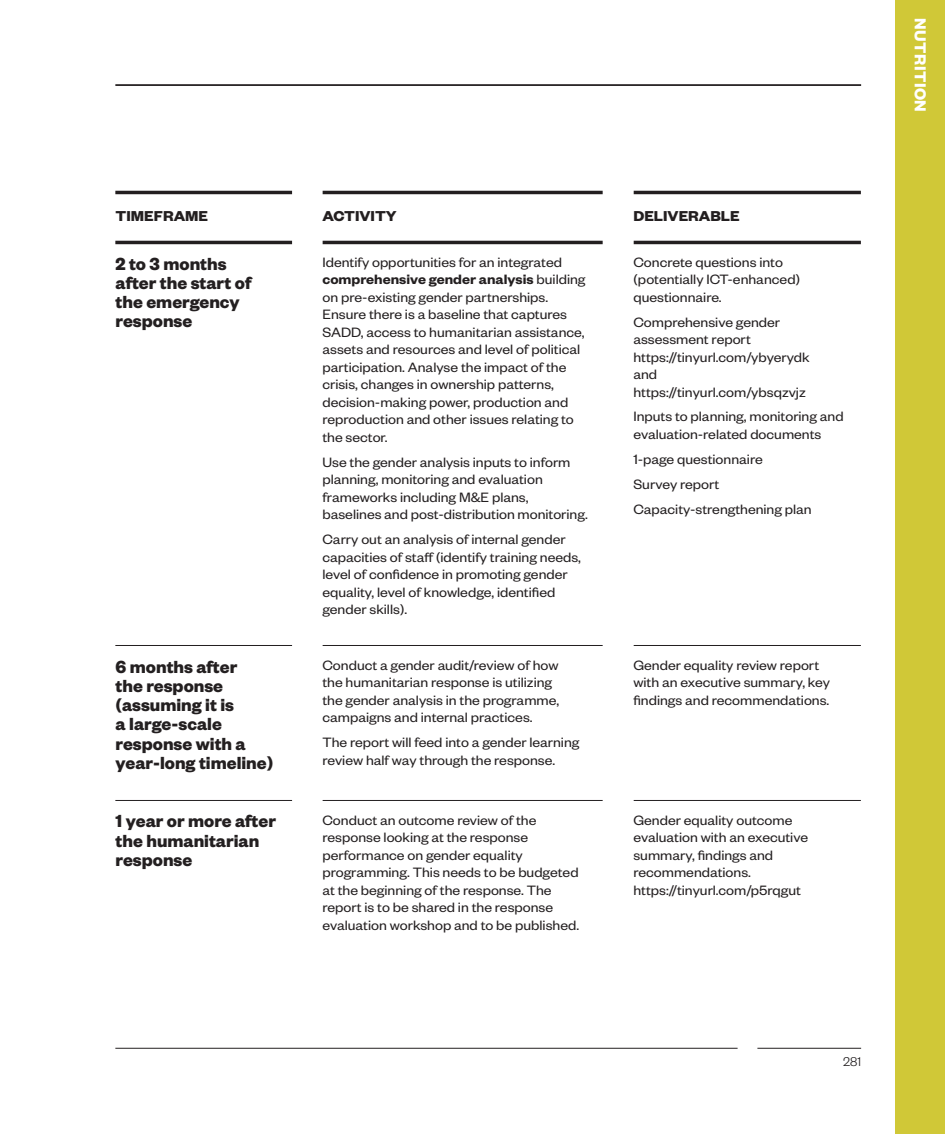
<style>
.page{position:relative;width:945px;height:1134px;background:#fff}
.page>*{position:absolute;margin:0;border:0;box-sizing:border-box;transform-origin:0 0}
.t1{font:700 19.25px/19.2px "Founders Grotesk";color:#231f20}
.t2{font:700 17.5px "Founders Grotesk";letter-spacing:.025em;color:#fff}
.t3{font:700 15.75px "Founders Grotesk";color:#231f20;scale:1.06 1}
.Body_Text{font:14.88px/17.5px "Founders Grotesk";color:#231f20;scale:1.06 1}
.t4{font:300 14px "Founders Grotesk";color:#231f20}
.s1{font-weight:600}
</style>
<div class="page">
<hr style="left:757px;top:1048px;width:104px;height:1px;background:#231f20">
<hr style="left:115px;top:1048px;width:623px;height:1px;background:#231f20">
<hr style="left:115px;top:84px;width:746px;height:2px;background:#231f20">
<div style="left:896px;top:0;width:49px;height:1134px;background:#d0c837"></div>
<hr style="left:115px;top:191px;width:177px;height:3px;background:#231f20">
<hr style="left:634px;top:191px;width:227px;height:3px;background:#231f20">
<hr style="left:323px;top:191px;width:280px;height:3px;background:#231f20">
<hr style="left:115px;top:241px;width:177px;height:3px;background:#231f20">
<hr style="left:115px;top:645px;width:177px;height:1px;background:#231f20">
<hr style="left:115px;top:800px;width:177px;height:1px;background:#231f20">
<hr style="left:634px;top:241px;width:227px;height:3px;background:#231f20">
<hr style="left:634px;top:645px;width:227px;height:1px;background:#231f20">
<hr style="left:634px;top:800px;width:227px;height:1px;background:#231f20">
<hr style="left:323px;top:241px;width:280px;height:3px;background:#231f20">
<hr style="left:323px;top:645px;width:280px;height:1px;background:#231f20">
<hr style="left:323px;top:800px;width:280px;height:1px;background:#231f20">
<p class="t3" style="left:116px;top:205px;width:89px">TIMEFRAME</p>
<p class="t3" style="left:322px;top:205px;width:72px">ACTIVITY</p>
<p class="t3" style="left:633px;top:205px;width:102px">DELIVERABLE</p>
<p class="t1" style="left:116px;top:253px;width:137px">2 to 3 months after the start of the emergency response</p>
<p class="Body_Text" style="left:322px;top:253px;width:250px">Identify opportunities for an integrated <span class="s1">comprehensive gender analysis</span> building on pre-existing gender partnerships.<br>Ensure there is a baseline that captures SADD, access to humanitarian assistance, assets and resources and level of political participation. Analyse the impact of the crisis, changes in ownership patterns, decision-making power, production and reproduction and other issues relating to the sector.</p>
<p class="Body_Text" style="left:322px;top:452px;width:252px">Use the gender analysis inputs to inform planning, monitoring and evaluation frameworks including M&amp;E plans, baselines and post-distribution monitoring.</p>
<p class="Body_Text" style="left:322px;top:530px;width:245px">Carry out an analysis of internal gender capacities of staff (identify training needs, level of confidence in promoting gender equality, level of knowledge, identified gender skills).</p>
<p class="Body_Text" style="left:633px;top:252px;width:159px">Concrete questions into (potentially ICT-enhanced) questionnaire.</p>
<p class="Body_Text" style="left:633px;top:312px;width:168px">Comprehensive gender assessment report https://tinyurl.com/ybyerydk and https://tinyurl.com/ybsqzvjz</p>
<p class="Body_Text" style="left:633px;top:407px;width:200px">Inputs to planning, monitoring and evaluation-related documents</p>
<p class="Body_Text" style="left:633px;top:450px;width:123px">1-page questionnaire</p>
<p class="Body_Text" style="left:633px;top:475px;width:83px">Survey report</p>
<p class="Body_Text" style="left:633px;top:500px;width:170px">Capacity-strengthening plan</p>
<p class="t1" style="left:116px;top:656px;width:159px">6 months after<br>the response (assuming it is<br>a large-scale response with a year-long timeline)</p>
<p class="Body_Text" style="left:322px;top:656px;width:225px">Conduct a gender audit/review of how the humanitarian response is utilizing the gender analysis in the programme, campaigns and internal practices.</p>
<p class="Body_Text" style="left:322px;top:733px;width:244px">The report will feed into a gender learning review half way through the response.</p>
<p class="Body_Text" style="left:633px;top:656px;width:187px">Gender equality review report with an executive summary, key findings and recommendations.</p>
<p class="t1" style="left:116px;top:811px;width:162px">1 year or more after the humanitarian response</p>
<p class="Body_Text" style="left:322px;top:810px;width:244px">Conduct an outcome review of the response looking at the response performance on gender equality programming. This needs to be budgeted at the beginning of the response. The report is to be shared in the response evaluation workshop and to be published.</p>
<p class="Body_Text" style="left:633px;top:810px;width:166px">Gender equality outcome evaluation with an executive summary, findings and recommendations. https://tinyurl.com/p5rqgut</p>
<p class="t4" style="left:843px;top:1053px;width:20px">281</p>
<p class="t2" style="left:932px;top:18px;width:95px;rotate:90deg">NUTRITION</p>
</div>
